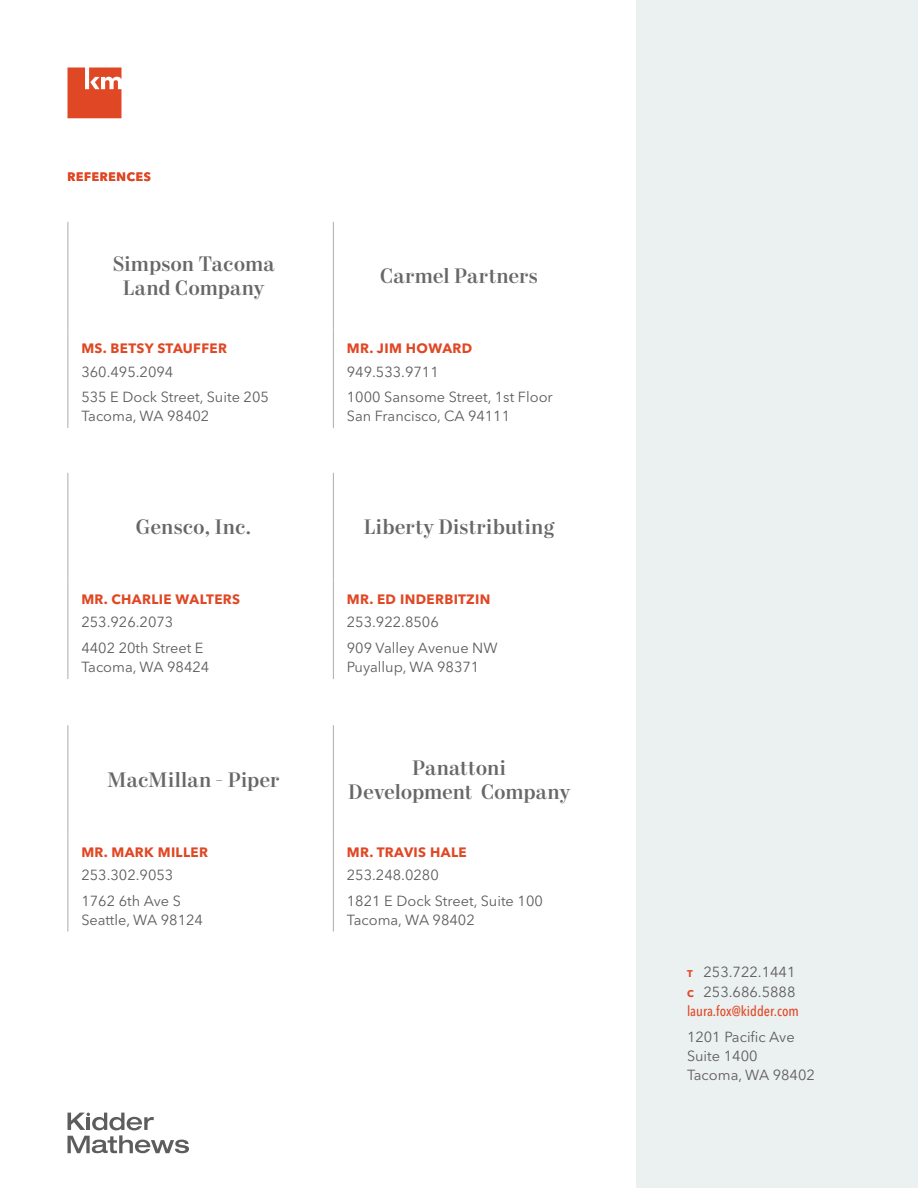
<style>
.page{position:relative;width:918px;height:1188px;background:#fff}
.page>*{position:absolute;margin:0;border:0;box-sizing:border-box;transform-origin:0 0}
.Title_Case_Title{font:500 21px/24px "Mort Modern 09";color:#696667;text-align:center}
.Resume_-_Contact_Inf{font:14.55px/19px "Avenir Next LT Pro";color:#5e5d5d}
.Resume_-_Contact_Inf-2{font:500 condensed 14.25px "Avenir Next LT Pro";color:#e04825}
.Client_Name{font:700 13.5px "Avenir Next LT Pro";letter-spacing:.025em;color:#e04825}
.Body_Copy_-_Charcoal{font:700 12px "Avenir Next LT Pro";letter-spacing:.06em;color:#e04825}
.s1{font-weight:700;font-size:9.75px;color:#e04825}
</style>
<div class="page">
<div style="left:636px;top:0;width:282px;height:1188px;background:#ebf0f1"></div>
<hr style="left:333px;top:473px;width:1px;height:107px;background:#afabac">
<hr style="left:333px;top:580px;width:1px;height:99px;background:#afabac">
<hr style="left:333px;top:725px;width:1px;height:108px;background:#afabac">
<hr style="left:333px;top:833px;width:1px;height:98px;background:#afabac">
<hr style="left:68px;top:473px;width:1px;height:107px;background:#afabac">
<hr style="left:68px;top:580px;width:1px;height:99px;background:#afabac">
<hr style="left:68px;top:725px;width:1px;height:108px;background:#afabac">
<hr style="left:68px;top:833px;width:1px;height:98px;background:#afabac">
<hr style="left:68px;top:222px;width:1px;height:107px;background:#afabac">
<hr style="left:68px;top:329px;width:1px;height:99px;background:#afabac">
<hr style="left:333px;top:222px;width:1px;height:107px;background:#afabac">
<hr style="left:333px;top:329px;width:1px;height:99px;background:#afabac">
<svg style="left:67px;top:67px;width:54px;height:51px;background:#e45f41"></svg>
<svg style="left:68px;top:1113px;width:121px;height:40px"></svg>
<p class="Body_Copy_-_Charcoal" style="left:68px;top:170px;width:85px">REFERENCES</p>
<p class="Title_Case_Title" style="left:112px;top:253px;width:164px">Simpson Tacoma<br>Land Company</p>
<p class="Client_Name" style="left:81px;top:340px;width:147px">MS. BETSY STAUFFER</p>
<p class="Resume_-_Contact_Inf" style="left:81px;top:362px;width:93px">360.495.2094</p>
<p class="Resume_-_Contact_Inf" style="left:81px;top:388px;width:189px">535 E Dock Street, Suite 205<br>Tacoma, WA 98402</p>
<p class="Title_Case_Title" style="left:136px;top:516px;width:117px">Gensco, Inc.</p>
<p class="Client_Name" style="left:81px;top:591px;width:160px">MR. CHARLIE WALTERS</p>
<p class="Resume_-_Contact_Inf" style="left:81px;top:613px;width:93px">253.926.2073</p>
<p class="Resume_-_Contact_Inf" style="left:81px;top:639px;width:129px">4402 20th Street E<br>Tacoma, WA 98424</p>
<p class="Title_Case_Title" style="left:107px;top:768px;width:174px">MacMillan - Piper</p>
<p class="Client_Name" style="left:81px;top:844px;width:128px">MR. MARK MILLER</p>
<p class="Resume_-_Contact_Inf" style="left:81px;top:865px;width:93px">253.302.9053</p>
<p class="Resume_-_Contact_Inf" style="left:81px;top:891px;width:123px">1762 6th Ave S<br>Seattle, WA 98124</p>
<p class="Title_Case_Title" style="left:380px;top:265px;width:160px">Carmel Partners</p>
<p class="Client_Name" style="left:347px;top:340px;width:127px">MR. JIM HOWARD</p>
<p class="Resume_-_Contact_Inf" style="left:347px;top:362px;width:93px">949.533.9711</p>
<p class="Resume_-_Contact_Inf" style="left:347px;top:388px;width:207px">1000 Sansome Street, 1st Floor<br>San Francisco, CA 94111</p>
<p class="Title_Case_Title" style="left:363px;top:516px;width:193px">Liberty Distributing</p>
<p class="Client_Name" style="left:347px;top:591px;width:145px">MR. ED INDERBITZIN</p>
<p class="Resume_-_Contact_Inf" style="left:347px;top:613px;width:93px">253.922.8506</p>
<p class="Resume_-_Contact_Inf" style="left:347px;top:639px;width:152px">909 Valley Avenue NW<br>Puyallup, WA 98371</p>
<p class="Title_Case_Title" style="left:348px;top:756px;width:224px">Panattoni<br>Development Company</p>
<p class="Client_Name" style="left:347px;top:844px;width:121px">MR. TRAVIS HALE</p>
<p class="Resume_-_Contact_Inf" style="left:347px;top:865px;width:93px">253.248.0280</p>
<p class="Resume_-_Contact_Inf" style="left:347px;top:891px;width:198px">1821 E Dock Street, Suite 100<br>Tacoma, WA 98402</p>
<p class="Resume_-_Contact_Inf" style="left:687px;top:962px;width:110px;line-height:19.8px"><span class="s1">T</span> 253.722.1441<br><span class="s1">C</span> 253.686.5888</p>
<p class="Resume_-_Contact_Inf-2" style="left:687px;top:1002px;width:113px">laura.fox@kidder.com</p>
<p class="Resume_-_Contact_Inf" style="left:687px;top:1027px;width:129px">1201 Pacific Ave<br>Suite 1400<br>Tacoma, WA 98402</p>
</div>
